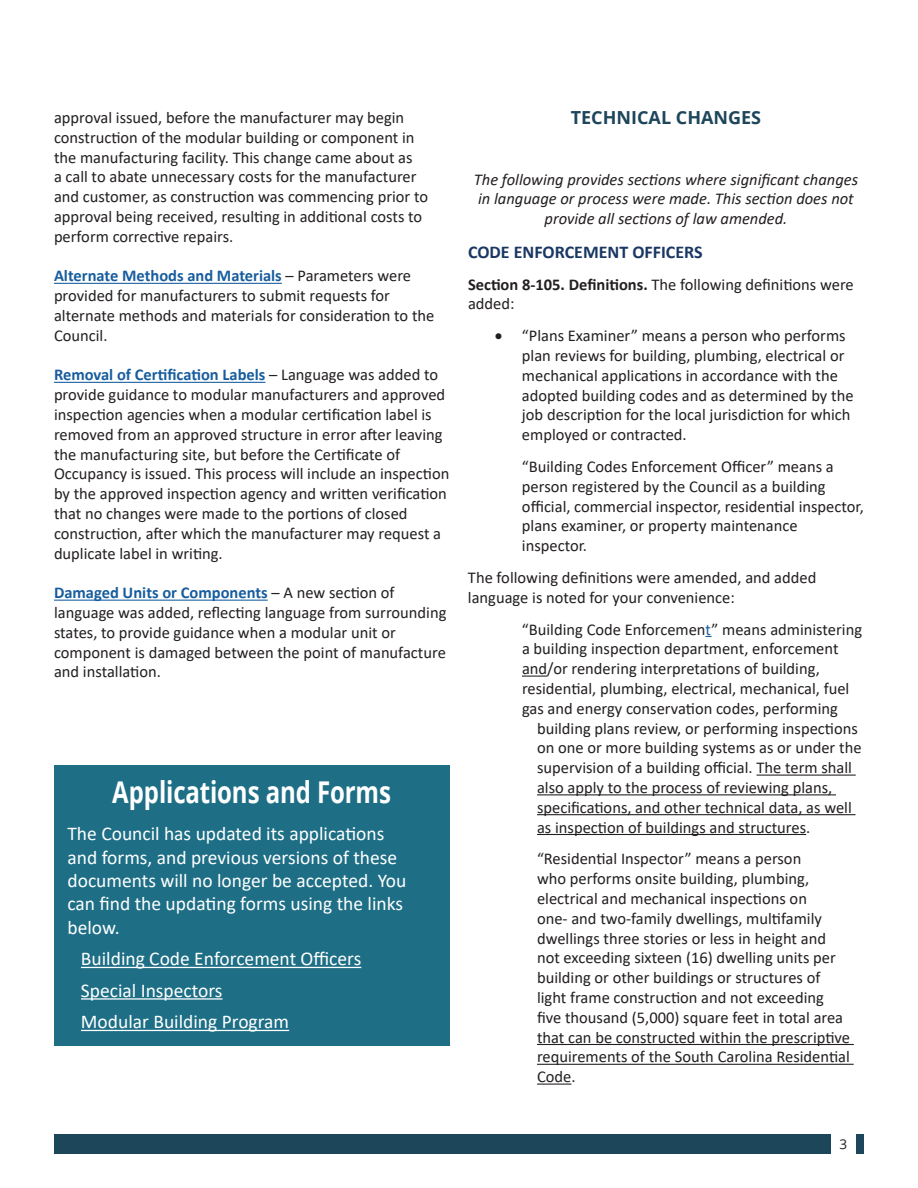
<style>
.page{position:relative;width:918px;height:1188px;background:#fff}
.page>*{position:absolute;margin:0;border:0;box-sizing:border-box;transform-origin:0 0}
.t1{font:700 30px "Open Sans";letter-spacing:-.005em;color:#fff;scale:.8 1}
.t2{font:19.5px/23.4px "Calibri";color:#fff}
.t3{font:700 18px "Calibri";color:#1a3763}
.t4{font:700 18px "Open Sans";color:#1e465b}
.t5{font:16.5px/19.8px "Calibri";color:#231f20}
.t6{font:italic 16.5px/19.8px "Calibri";color:#231f20;text-align:center}
.t7{font:13.5px "Open Sans";color:#231f20}
.s1{font-weight:700;color:#175d9e}
.s2{font-weight:700}
.s3{color:#175d9e}
</style>
<div class="page">
<div style="left:54px;top:1134px;width:777px;height:19px;background:#1e465b"></div>
<div style="left:856px;top:1134px;width:8px;height:19px;background:#1e465b"></div>
<hr style="left:54px;top:283px;width:228px;height:1px;background:#175d9e">
<hr style="left:54px;top:382px;width:211px;height:1px;background:#175d9e">
<hr style="left:54px;top:600px;width:214px;height:1px;background:#175d9e">
<svg style="left:522px;top:676px;width:25px;height:1px"></svg>
<hr style="left:757px;top:775px;width:99px;height:1px;background:#231f20">
<hr style="left:537px;top:794px;width:299px;height:1px;background:#231f20">
<hr style="left:537px;top:814px;width:319px;height:1px;background:#231f20">
<hr style="left:537px;top:834px;width:269px;height:1px;background:#231f20">
<hr style="left:537px;top:1044px;width:317px;height:1px;background:#231f20">
<hr style="left:537px;top:1064px;width:317px;height:1px;background:#231f20">
<hr style="left:537px;top:1084px;width:34px;height:1px;background:#231f20">
<div style="left:54px;top:765px;width:395px;height:280px;background:#1e6f86"></div>
<hr style="left:81px;top:967px;width:280px;height:1px;background:#fff">
<hr style="left:81px;top:998px;width:142px;height:2px;background:#fff">
<hr style="left:81px;top:1030px;width:208px;height:1px;background:#fff">
<p class="t5" style="left:54px;top:107px;width:376px">approval issued, before the manufacturer may begin construction of the modular building or component in the manufacturing facility. This change came about as<br>a call to abate unnecessary costs for the manufacturer and customer, as construction was commencing prior to approval being received, resulting in additional costs to perform corrective repairs.</p>
<p class="t5" style="left:54px;top:266px;width:382px"><span class="s1">Alternate Methods and Materials</span> – Parameters were provided for manufacturers to submit requests for alternate methods and materials for consideration to the Council.</p>
<p class="t5" style="left:54px;top:365px;width:397px"><span class="s1">Removal of Certification Labels</span> – Language was added to provide guidance to modular manufacturers and approved inspection agencies when a modular certification label is removed from an approved structure in error after leaving the manufacturing site, but before the Certificate of Occupancy is issued. This process will include an inspection by the approved inspection agency and written verification that no changes were made to the portions of closed construction, after which the manufacturer may request a duplicate label in writing.</p>
<p class="t5" style="left:54px;top:582px;width:394px"><span class="s1">Damaged Units or Components</span> – A new section of language was added, reflecting language from surrounding states, to provide guidance when a modular unit or component is damaged between the point of manufacture and installation.</p>
<h1 class="t1" style="left:112px;top:771px;width:350px">Applications and Forms</h1>
<p class="t2" style="left:68px;top:821px;width:340px">The Council has updated its applications and forms, and previous versions of these documents will no longer be accepted. You can find the updating forms using the links below.</p>
<p class="t2" style="left:81px;top:943px;width:282px;line-height:31.5px">Building Code Enforcement Officers<br>Special Inspectors<br>Modular Building Program</p>
<p class="t4" style="left:571px;top:105px;width:192px">TECHNICAL CHANGES</p>
<p class="t6" style="left:474px;top:169px;width:386px">The following provides sections where significant changes in language or process were made. This section does not provide all sections of law amended.</p>
<p class="t3" style="left:468px;top:239px;width:236px">CODE ENFORCEMENT OFFICERS</p>
<p class="t5" style="left:468px;top:274px;width:387px"><span class="s2">Section 8-105. Definitions.</span> The following definitions were added:</p>
<p class="t5" style="left:522px;top:325px;width:333px;text-indent:-27px">• “Plans Examiner” means a person who performs plan reviews for building, plumbing, electrical or mechanical applications in accordance with the adopted building codes and as determined by the job description for the local jurisdiction for which employed or contracted.</p>
<p class="t5" style="left:522px;top:456px;width:344px">“Building Codes Enforcement Officer” means a person registered by the Council as a building official, commercial inspector, residential inspector, plans examiner, or property maintenance inspector.</p>
<p class="t5" style="left:468px;top:567px;width:350px">The following definitions were amended, and added language is noted for your convenience:</p>
<p class="t5" style="left:522px;top:619px;width:342px">“Building Code Enforcemen<span class="s3">t</span>” means administering a building inspection department, enforcement and/or rendering interpretations of building, residential, plumbing, electrical, mechanical, fuel gas and energy conservation codes, performing</p>
<p class="t5" style="left:537px;top:718px;width:326px">building plans review, or performing inspections on one or more building systems as or under the supervision of a building official. The term shall also apply to the process of reviewing plans, specifications, and other technical data, as well as inspection of buildings and structures.</p>
<p class="t5" style="left:537px;top:849px;width:315px">“Residential Inspector” means a person<br>who performs onsite building, plumbing, electrical and mechanical inspections on<br>one- and two-family dwellings, multifamily dwellings three stories or less in height and not exceeding sixteen (16) dwelling units per building or other buildings or structures of light frame construction and not exceeding five thousand (5,000) square feet in total area that can be constructed within the prescriptive requirements of the South Carolina Residential Code.</p>
<p class="t7" style="left:840px;top:1135px;width:9px">3</p>
</div>
